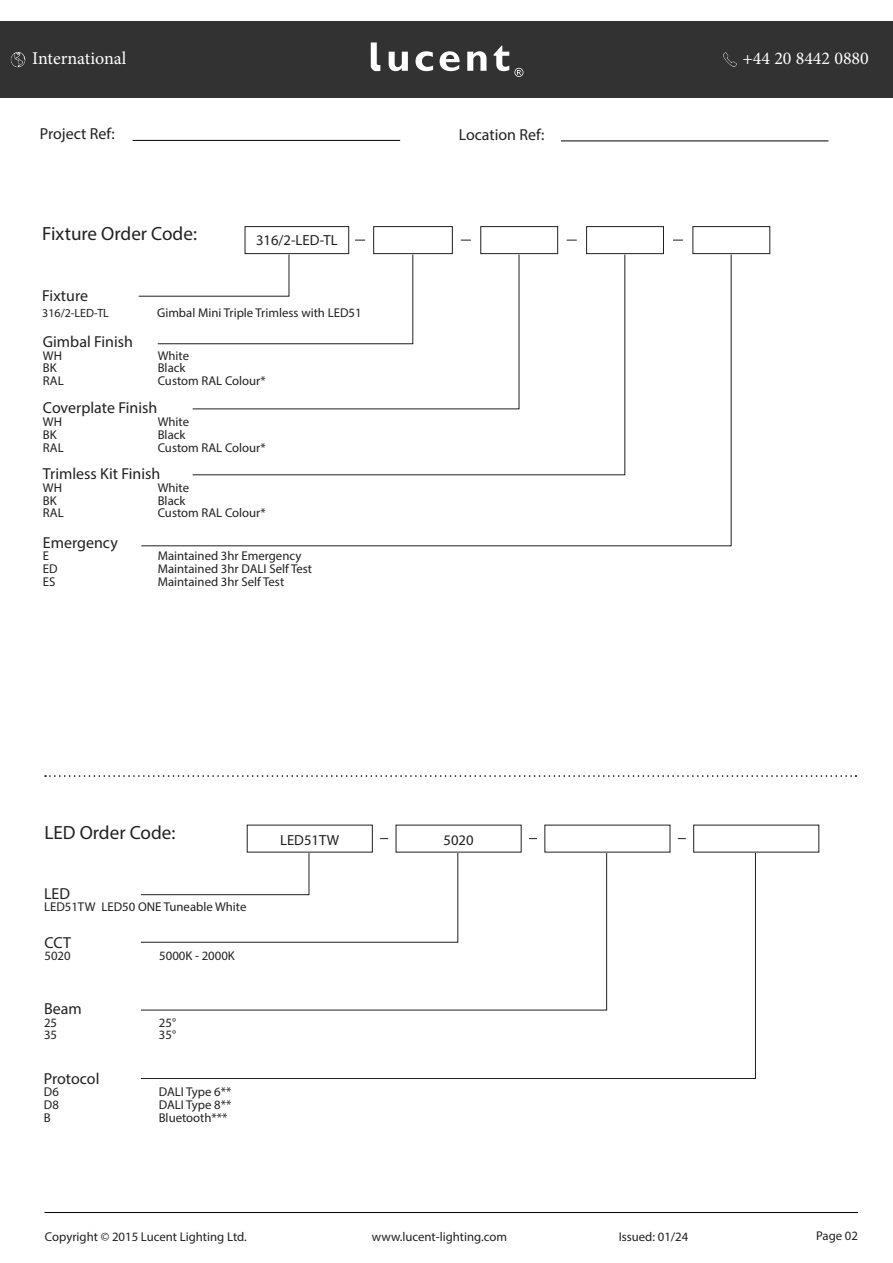
<style>
.page{position:relative;width:893px;height:1263px;background:#fff}
.page>*{position:absolute;margin:0;border:0;box-sizing:border-box;transform-origin:0 0}
.t1{font:19.2px "Myriad Pro";color:#231f20}
.t2{font:18px "Minion Pro";color:#fff}
.t3{font:15.9px "Myriad Pro";color:#231f20}
.t4{font:14.7px "Myriad Pro";color:#231f20}
.t5{font:12.75px "Myriad Pro";color:#231f20}
.t6{font:12px "Myriad Pro";color:#231f20}
</style>
<div class="page">
<hr style="left:44px;top:1212px;width:814px;height:1px;background:#000">
<div style="left:0;top:21px;width:893px;height:77px;background:#333233"></div>
<svg style="left:389px;top:52px;width:19px;height:19px"></svg>
<svg style="left:415px;top:51px;width:18px;height:20px"></svg>
<svg style="left:440px;top:51px;width:20px;height:20px"></svg>
<svg style="left:467px;top:51px;width:19px;height:20px"></svg>
<svg style="left:371px;top:42px;width:9px;height:29px"></svg>
<svg style="left:494px;top:46px;width:29px;height:31px"></svg>
<img style="left:10px;top:52px;width:16px;height:15px">
<img style="left:723px;top:52px;width:14px;height:15px">
<hr style="left:133px;top:140px;width:267px;height:1px;background:#000">
<hr style="left:561px;top:141px;width:267px;height:1px;background:#000">
<svg style="left:45px;top:775px;width:811px;height:2px"></svg>
<div style="left:245px;top:226px;width:104px;height:28px;border:1px solid #231f20"></div>
<div style="left:373px;top:226px;width:80px;height:28px;border:1px solid #231f20"></div>
<div style="left:481px;top:226px;width:77px;height:28px;border:1px solid #231f20"></div>
<div style="left:586px;top:226px;width:78px;height:28px;border:1px solid #231f20"></div>
<svg style="left:141px;top:254px;width:590px;height:292px"></svg>
<div style="left:693px;top:226px;width:77px;height:28px;border:1px solid #231f20"></div>
<svg style="left:140px;top:853px;width:616px;height:226px"></svg>
<p class="t2" style="left:32px;top:47px;width:96px">International</p>
<p class="t2" style="left:742px;top:47px;width:128px">+44 20 8442 0880</p>
<p class="t3" style="left:40px;top:124px;width:77px">Project Ref:</p>
<p class="t3" style="left:459px;top:125px;width:87px">Location Ref:</p>
<p class="t1" style="left:42px;top:222px;width:156px">Fixture Order Code:</p>
<p class="t4" style="left:256px;top:231px;width:83px">316/2-LED-TL</p>
<p class="t3" style="left:42px;top:286px;width:47px">Fixture</p>
<p class="t6" style="left:42px;top:306px;width:68px">316/2-LED-TL</p>
<p class="t5" style="left:157px;top:305px;width:206px">Gimbal Mini Triple Trimless with LED51</p>
<p class="t3" style="left:43px;top:332px;width:92px">Gimbal Finish</p>
<p class="t5" style="left:43px;top:347px;width:21px">WH</p>
<p class="t5" style="left:158px;top:347px;width:33px">White</p>
<p class="t5" style="left:43px;top:360px;width:15px">BK</p>
<p class="t5" style="left:158px;top:360px;width:29px">Black</p>
<p class="t5" style="left:43px;top:373px;width:22px">RAL</p>
<p class="t5" style="left:158px;top:373px;width:110px">Custom RAL Colour*</p>
<p class="t3" style="left:43px;top:398px;width:116px">Coverplate Finish</p>
<p class="t5" style="left:43px;top:414px;width:21px">WH</p>
<p class="t5" style="left:158px;top:414px;width:33px">White</p>
<p class="t5" style="left:43px;top:427px;width:15px">BK</p>
<p class="t5" style="left:158px;top:427px;width:29px">Black</p>
<p class="t5" style="left:43px;top:439px;width:22px">RAL</p>
<p class="t5" style="left:158px;top:439px;width:110px">Custom RAL Colour*</p>
<p class="t3" style="left:43px;top:464px;width:119px">Trimless Kit Finish</p>
<p class="t5" style="left:43px;top:480px;width:21px">WH</p>
<p class="t5" style="left:158px;top:480px;width:33px">White</p>
<p class="t5" style="left:43px;top:492px;width:15px">BK</p>
<p class="t5" style="left:158px;top:492px;width:29px">Black</p>
<p class="t5" style="left:43px;top:505px;width:22px">RAL</p>
<p class="t5" style="left:158px;top:505px;width:110px">Custom RAL Colour*</p>
<p class="t3" style="left:43px;top:533px;width:76px">Emergency</p>
<p class="t5" style="left:43px;top:548px;width:8px">E</p>
<p class="t5" style="left:158px;top:548px;width:145px">Maintained 3hr Emergency</p>
<p class="t5" style="left:43px;top:561px;width:16px">ED</p>
<p class="t5" style="left:158px;top:561px;width:156px">Maintained 3hr DALI Self Test</p>
<p class="t5" style="left:43px;top:574px;width:14px">ES</p>
<p class="t5" style="left:158px;top:574px;width:128px">Maintained 3hr Self Test</p>
<p class="t1" style="left:44px;top:820px;width:132px">LED Order Code:</p>
<p class="t3" style="left:44px;top:883px;width:27px">LED</p>
<p class="t5" style="left:44px;top:899px;width:204px">LED51TW LED50 ONE Tuneable White</p>
<p class="t3" style="left:44px;top:932px;width:28px">CCT</p>
<p class="t5" style="left:44px;top:948px;width:28px">5020</p>
<p class="t5" style="left:159px;top:948px;width:77px">5000K - 2000K</p>
<p class="t3" style="left:44px;top:999px;width:39px">Beam</p>
<p class="t5" style="left:44px;top:1014px;width:15px">25</p>
<p class="t5" style="left:159px;top:1014px;width:19px">25°</p>
<p class="t5" style="left:44px;top:1027px;width:15px">35</p>
<p class="t5" style="left:159px;top:1027px;width:19px">35°</p>
<p class="t3" style="left:44px;top:1068px;width:57px">Protocol</p>
<p class="t5" style="left:44px;top:1084px;width:17px">D6</p>
<p class="t5" style="left:159px;top:1084px;width:74px">DALI Type 6**</p>
<p class="t5" style="left:44px;top:1097px;width:17px">D8</p>
<p class="t5" style="left:159px;top:1097px;width:74px">DALI Type 8**</p>
<p class="t5" style="left:44px;top:1110px;width:8px">B</p>
<p class="t5" style="left:159px;top:1110px;width:70px">Bluetooth***</p>
<p class="t4" style="left:280px;top:831px;width:61px">LED51TW</p>
<p class="t4" style="left:444px;top:831px;width:32px">5020</p>
<p class="t5" style="left:45px;top:1229px;width:203px">Copyright © 2015 Lucent Lighting Ltd.</p>
<p class="t5" style="left:372px;top:1229px;width:137px">www.lucent-lighting.com</p>
<p class="t5" style="left:619px;top:1228px;width:71px">Issued: 01/24</p>
<p class="t5" style="left:816px;top:1228px;width:43px">Page 02</p>
</div>
